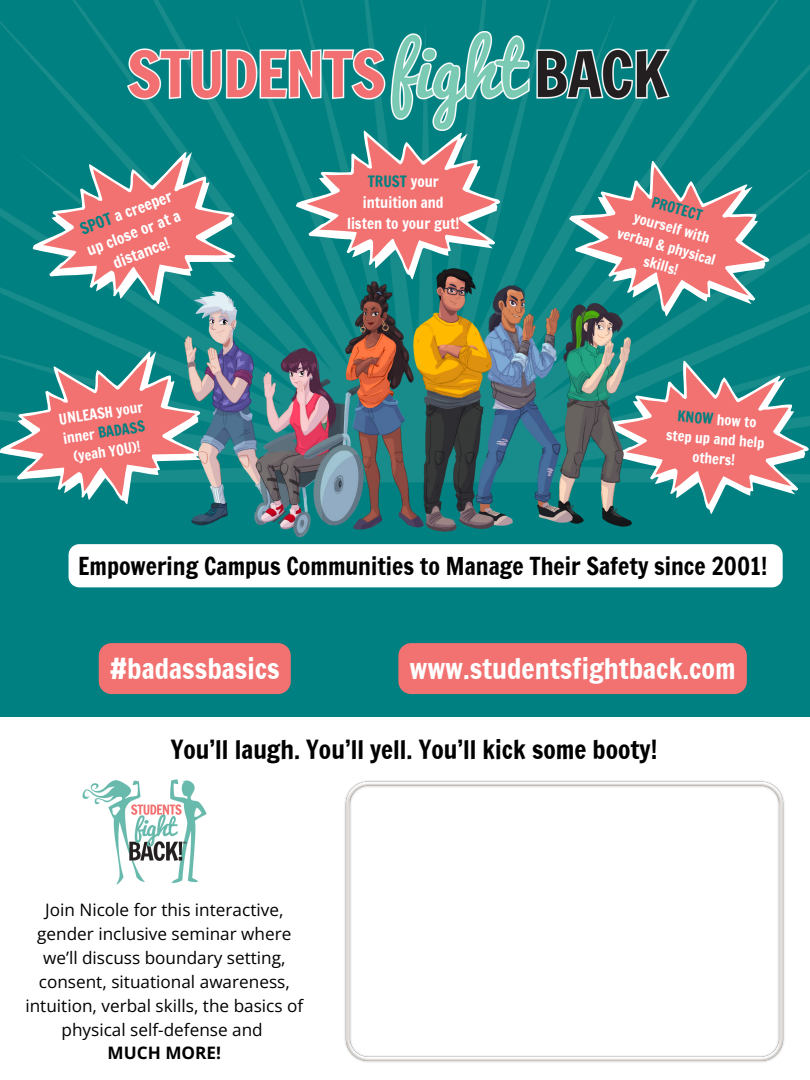
<style>
.page{position:relative;width:810px;height:1080px;background:#008080}
.page>*{position:absolute;margin:0;border:0;box-sizing:border-box;transform-origin:0 0}
.t1{font:27.81px "Francois One";color:#fff}
.t2{font:25.31px "Francois One";color:#000}
.t3{font:23.75px "Francois One";color:#000}
.t4{font:17.19px/23.9px "Open Sans";color:#000;text-align:center}
.t5{font:700 17.19px "Open Sans";color:#000}
.t6{font:15.62px "Francois One";color:#fff}
.t7{font:15px/20.6px "Francois One";color:#fff;text-align:center}
.t8{font:14.38px/19.7px "Francois One";color:#fff;text-align:center}
.t9{font:14.38px "Francois One";color:#008080}
.s1{color:#008080}
</style>
<div class="page">
<img style="left:0;top:0;width:810px;height:351px">
<svg style="left:681px;top:351px;width:43px;height:7px"></svg>
<svg style="left:658px;top:358px;width:152px;height:156px"></svg>
<svg style="left:0;top:342px;width:156px;height:7px"></svg>
<svg style="left:0;top:349px;width:156px;height:156px"></svg>
<img style="left:156px;top:229px;width:502px;height:309px">
<div style="left:0;top:718px;width:810px;height:362px;background:#fff"></div>
<img style="left:82px;top:779px;width:125px;height:106px">
<img style="left:127px;top:31px;width:542px;height:100px">
<svg style="left:21px;top:144px;width:225px;height:178px"></svg>
<svg style="left:33px;top:150px;width:206px;height:161px"></svg>
<svg style="left:295px;top:131px;width:206px;height:148px"></svg>
<svg style="left:552px;top:145px;width:234px;height:191px"></svg>
<svg style="left:565px;top:153px;width:214px;height:173px"></svg>
<div style="left:69px;top:544px;width:714px;height:43px;background:#fff;border-radius:11px"></div>
<div style="left:99px;top:643px;width:192px;height:51px;background:#f27171;border-radius:13px"></div>
<div style="left:398px;top:643px;width:349px;height:51px;background:#f27171"></div>
<img style="left:344px;top:780px;width:441px;height:283px">
<p class="t6" style="left:77px;top:220px;width:99px;rotate:-21deg"><span class="s1">SPOT</span> a creeper</p>
<p class="t6" style="left:84px;top:240px;width:100px;rotate:-21deg">up close or at a</p>
<p class="t6" style="left:110px;top:253px;width:61px;rotate:-21deg">distance!</p>
<p class="t8" style="left:58px;top:410px;width:86px;rotate:-9deg">UNLEASH your inner <span class="s1">BADASS </span>(yeah YOU)!</p>
<p class="t7" style="left:363px;top:171px;width:82px"><span class="s1">TRUST</span> your intuition and</p>
<p class="t7" style="left:347px;top:213px;width:114px">listen to your gut!</p>
<p class="t8" style="left:637px;top:207px;width:80px;rotate:16deg">yourself with</p>
<p class="t9" style="left:655px;top:192px;width:53px;rotate:16deg">PROTECT</p>
<p class="t8" style="left:620px;top:223px;width:103px;rotate:16deg">verbal &amp; physical skills!</p>
<p class="t8" style="left:679px;top:406px;width:81px;rotate:5deg"><span class="s1">KNOW</span> how to</p>
<p class="t8" style="left:667px;top:425px;width:100px;rotate:5deg">step up and help</p>
<p class="t8" style="left:693px;top:447px;width:44px;rotate:5deg">others!</p>
<p class="t3" style="left:78px;top:549px;width:691px">Empowering Campus Communities to Manage Their Safety since 2001!</p>
<p class="t1" style="left:110px;top:649px;width:171px">#badassbasics</p>
<p class="t1" style="left:409px;top:649px;width:328px">www.studentsfightback.com</p>
<p class="t2" style="left:171px;top:732px;width:488px">You’ll laugh. You’ll yell. You’ll kick some booty!</p>
<p class="t4" style="left:25px;top:897px;width:279px">Join Nicole for this interactive, gender inclusive seminar where we’ll discuss boundary setting, consent, situational awareness, intuition, verbal skills, the basics of physical self-defense and</p>
<p class="t5" style="left:108px;top:1041px;width:115px">MUCH MORE!</p>
</div>
